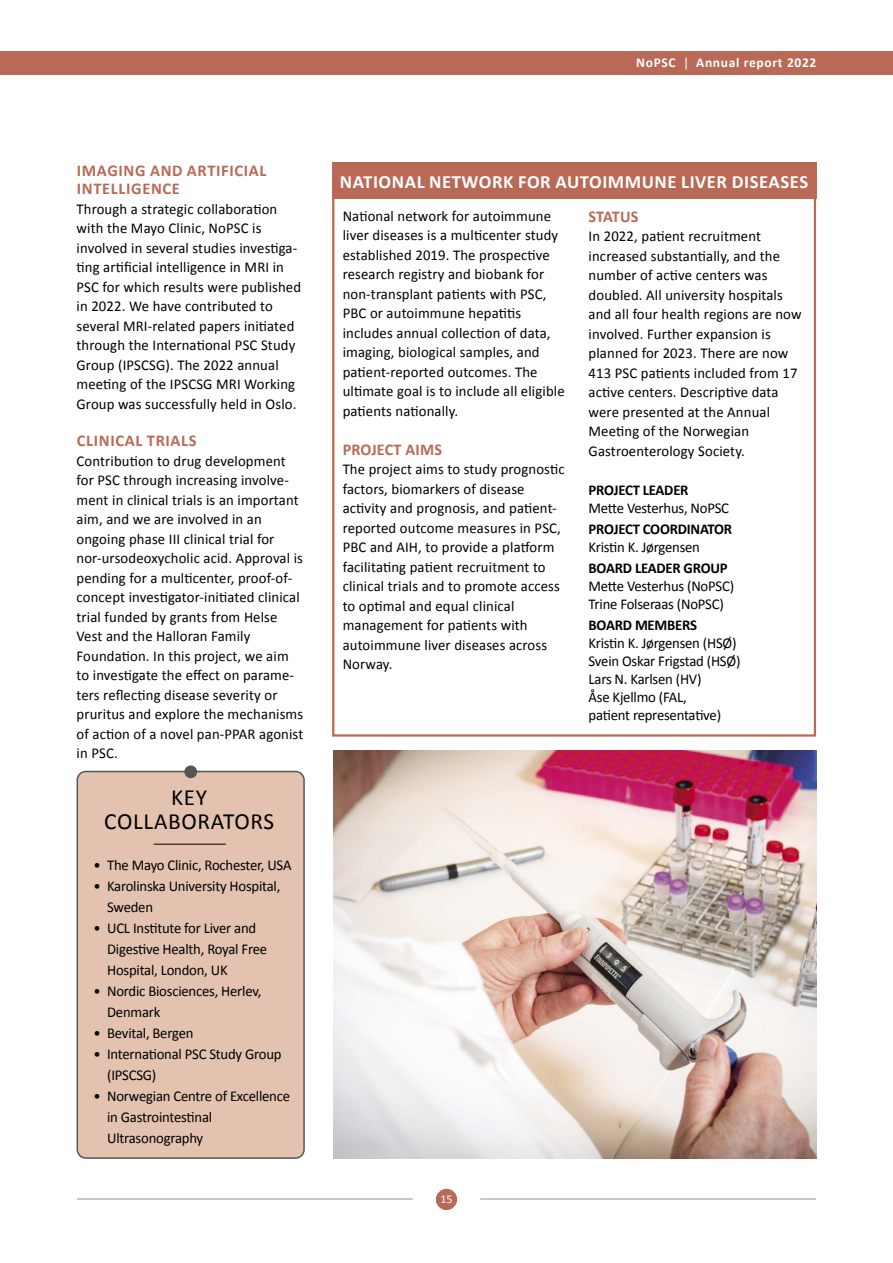
<style>
.page{position:relative;width:893px;height:1263px;background:#fff}
.page>*{position:absolute;margin:0;border:0;box-sizing:border-box;transform-origin:0 0}
.t1{font:23.25px/24px "Calibri";letter-spacing:.03em;color:#000;text-align:center}
.t2{font:700 18.75px "Calibri";letter-spacing:.03em;color:#fff}
.t3{font:700 16.5px/18px "Calibri";letter-spacing:.04em;color:#b96a56}
.t4{font:700 16.5px "Calibri";letter-spacing:.01em;color:#b96a56}
.t5{font:15px/19.5px "Calibri";letter-spacing:.01em;color:#000}
.t6{font:15px/21px "Calibri";letter-spacing:-.015em;color:#000}
.t7{font:700 15px "Calibri";letter-spacing:-.015em;color:#000}
.t8{font:700 13.5px "Calibri";letter-spacing:.05em;color:#fff}
.t9{font:12px "Calibri";color:#fff}
.s1{font-weight:400}
</style>
<div class="page">
<div style="left:0;top:51px;width:893px;height:24px;background:#b96a56"></div>
<hr style="left:77px;top:1199px;width:336px;height:1px;background:#939393">
<hr style="left:480px;top:1199px;width:336px;height:1px;background:#939393">
<div style="left:436px;top:1189px;width:21px;height:20px;background:#b96a56;border-radius:50%"></div>
<div style="left:436px;top:1189px;width:21px;height:21px;border:1px solid #b96a56;border-radius:50%"></div>
<img style="left:333px;top:750px;width:483px;height:409px">
<div style="left:77px;top:771px;width:227px;height:387px;background:#e3c3b0;border-radius:9px"></div>
<div style="left:77px;top:771px;width:228px;height:388px;border:2px solid #555;border-radius:9px"></div>
<hr style="left:154px;top:844px;width:72px;height:1px;background:#000">
<div style="left:184px;top:765px;width:13px;height:13px;background:#555;border-radius:50%"></div>
<div style="left:332px;top:163px;width:484px;height:36px;background:#b96a56"></div>
<p class="t3" style="left:77px;top:161px;width:191px">IMAGING AND ARTIFICIAL<br>INTELLIGENCE</p>
<p class="t5" style="left:77px;top:198px;width:226px">Through a strategic collaboration with the Mayo Clinic, NoPSC is involved in several studies investiga&shy;ting artificial intelligence in MRI in PSC for which results were published in 2022. We have contributed to several MRI-related papers initiated through the International PSC Study Group (IPSCSG). The 2022 annual meeting of the IPSCSG MRI Working Group was successfully held in Oslo.</p>
<p class="t3" style="left:77px;top:431px;width:121px">CLINICAL TRIALS</p>
<p class="t5" style="left:77px;top:450px;width:228px">Contribution to drug development for PSC through increasing involve&shy;ment in clinical trials is an important aim, and we are involved in an ongoing phase III clinical trial for nor-ursodeoxycholic acid. Approval is pending for a multicenter, proof-of&shy;concept investigator-initiated clinical trial funded by grants from Helse Vest and the Halloran Family Foundation. In this project, we aim to investigate the effect on parame&shy;ters reflecting disease severity or pruritus and explore the mechanisms of action of a novel pan-PPAR agonist in PSC.</p>
<h1 class="t1" style="left:104px;top:784px;width:172px">KEY<br>COLLABORATORS</h1>
<p class="t6" style="left:94px;top:854px;width:199px">• The Mayo Clinic, Rochester, USA</p>
<p class="t6" style="left:107px;top:875px;width:175px;text-indent:-13px">• Karolinska University Hospital,<br>Sweden</p>
<p class="t6" style="left:107px;top:917px;width:162px;text-indent:-13px">• UCL Institute for Liver and<br>Digestive Health, Royal Free<br>Hospital, London, UK</p>
<p class="t6" style="left:107px;top:980px;width:156px;text-indent:-13px">• Nordic Biosciences, Herlev,<br>Denmark</p>
<p class="t6" style="left:94px;top:1022px;width:101px">• Bevital, Bergen</p>
<p class="t6" style="left:107px;top:1043px;width:176px;text-indent:-13px">• International PSC Study Group (IPSCSG)</p>
<p class="t6" style="left:107px;top:1085px;width:184px;text-indent:-13px">• Norwegian Centre of Excellence in Gastrointestinal<br>Ultrasonography</p>
<p class="t8" style="left:636px;top:53px;width:182px">NoPSC <span class="s1">|</span> Annual report 2022</p>
<p class="t2" style="left:340px;top:168px;width:470px">NATIONAL NETWORK FOR AUTOIMMUNE LIVER DISEASES</p>
<p class="t5" style="left:343px;top:206px;width:224px">National network for autoimmune liver diseases is a multicenter study established 2019. The prospective research registry and biobank for non-transplant patients with PSC, PBC or autoimmune hepatitis includes annual collection of data, imaging, biological samples, and patient-reported outcomes. The ultimate goal is to include all eligible patients nationally.</p>
<p class="t4" style="left:343px;top:438px;width:101px">PROJECT AIMS</p>
<p class="t5" style="left:343px;top:459px;width:223px">The project aims to study prognostic factors, biomarkers of disease activity and prognosis, and patient&shy;reported outcome measures in PSC,<br>PBC and AIH, to provide a platform facilitating patient recruitment to clinical trials and to promote access to optimal and equal clinical management for patients with autoimmune liver diseases across<br>Norway.</p>
<p class="t3" style="left:589px;top:207px;width:51px">STATUS</p>
<p class="t5" style="left:589px;top:226px;width:215px">In 2022, patient recruitment increased substantially, and the number of active centers was doubled. All university hospitals and all four health regions are now involved. Further expansion is planned for 2023. There are now<br>413 PSC patients included from 17 active centers. Descriptive data were presented at the Annual<br>Meeting of the Norwegian<br>Gastroenterology Society.</p>
<p class="t7" style="left:589px;top:479px;width:101px">PROJECT LEADER</p>
<p class="t6" style="left:589px;top:497px;width:142px">Mette Vesterhus, NoPSC</p>
<p class="t7" style="left:589px;top:518px;width:145px">PROJECT COORDINATOR</p>
<p class="t6" style="left:589px;top:536px;width:113px">Kristin K. Jørgensen</p>
<p class="t7" style="left:589px;top:557px;width:141px">BOARD LEADER GROUP</p>
<p class="t6" style="left:589px;top:576px;width:147px;line-height:18px">Mette Vesterhus (NoPSC)<br>Trine Folseraas (NoPSC)</p>
<p class="t7" style="left:589px;top:614px;width:110px">BOARD MEMBERS</p>
<p class="t6" style="left:589px;top:633px;width:153px;line-height:18px">Kristin K. Jørgensen (HSØ)<br>Svein Oskar Frigstad (HSØ)<br>Lars N. Karlsen (HV)<br>Åse Kjellmo (FAL,<br>patient representative)</p>
<p class="t9" style="left:440px;top:1191px;width:14px">15</p>
</div>
